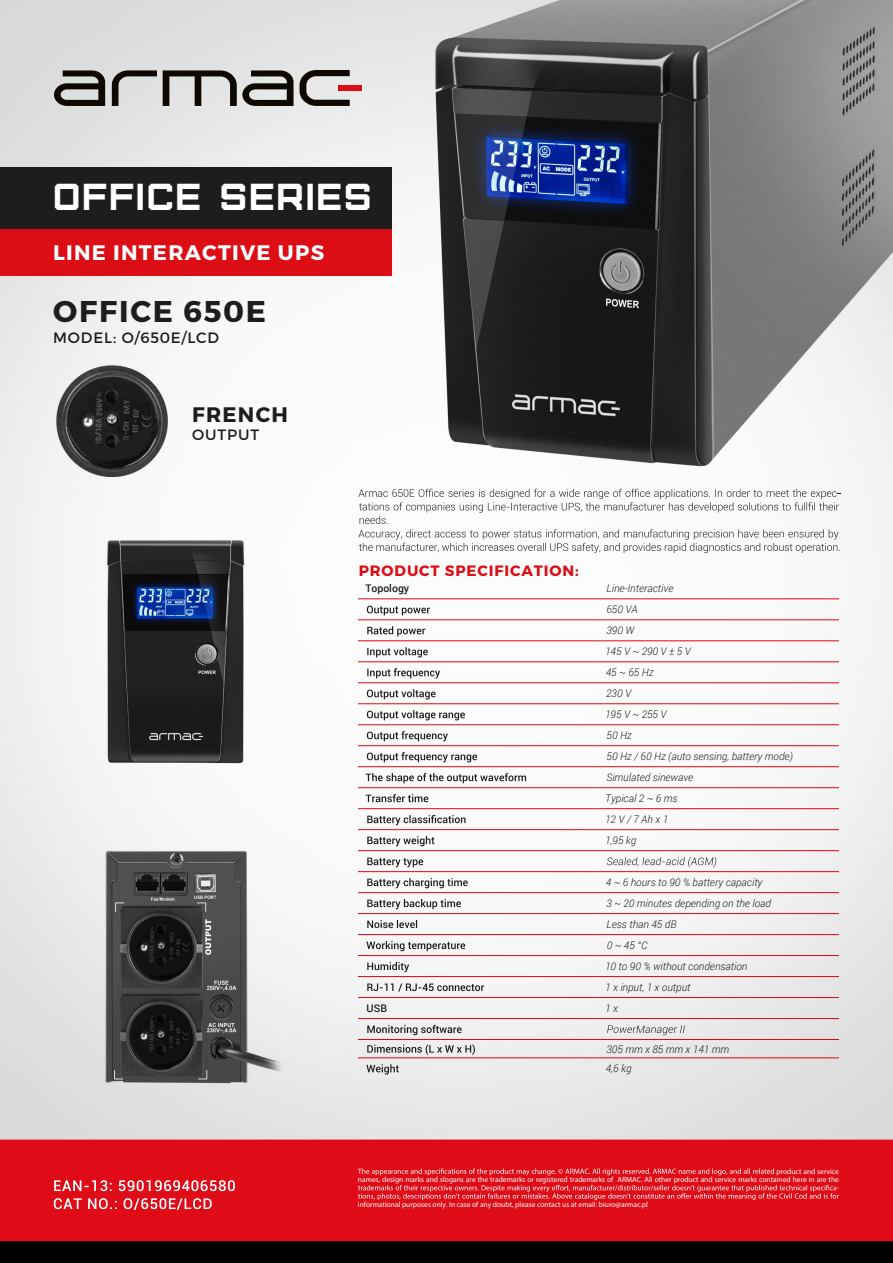
<style>
.page{position:relative;width:893px;height:1263px;background:#fff}
.page>*{position:absolute;margin:0;border:0;box-sizing:border-box;transform-origin:0 0}
.t1{font:37.5px "Furore";letter-spacing:.05em;color:#fff}
.t2{font:700 30px "Montserrat";letter-spacing:.06em;color:#1d1d1b}
.t3{font:700 21px "Montserrat";letter-spacing:.06em;color:#fff}
.t4{font:700 21px "Montserrat";letter-spacing:.06em;color:#1d1d1b}
.t5{font:15px "Montserrat";letter-spacing:.06em;color:#1d1d1b}
.t6{font:700 15px "Montserrat";letter-spacing:.06em;color:#dc0d15}
.t7{font:italic 300 10.5px/21px "Roboto";color:#1d1d1b}
.t8{font:500 10.5px "Roboto";color:#1d1d1b}
.t9{font:7.5px/8.2px "Myriad Pro";color:#fff;text-align:right}
</style>
<div class="page">
<img style="left:0;top:0;width:893px;height:1263px">
<svg style="left:358px;top:1168px;width:416px;height:7px;background:#e53c45"></svg>
<svg style="left:358px;top:1185px;width:481px;height:15px;background:#e43842"></svg>
<div style="left:0;top:229px;width:391px;height:47px;background:#dc0d15"></div>
<div style="left:0;top:168px;width:391px;height:61px;background:#1d1d1b"></div>
<svg style="left:54px;top:70px;width:51px;height:36px;background:#6d6a67"></svg>
<svg style="left:112px;top:70px;width:45px;height:36px;background:#a8a6a5"></svg>
<svg style="left:163px;top:70px;width:131px;height:36px;background:#8a8785"></svg>
<svg style="left:300px;top:70px;width:50px;height:36px;background:#8e8c8a"></svg>
<div style="left:338px;top:85px;width:24px;height:6px;background:#dc0d15"></div>
<svg style="left:359px;top:489px;width:481px;height:64px"></svg>
<hr style="left:358px;top:598px;width:240px;height:1px;background:#e30613">
<hr style="left:598px;top:598px;width:241px;height:1px;background:#e30613">
<hr style="left:358px;top:619px;width:240px;height:1px;background:#e30613">
<hr style="left:598px;top:619px;width:241px;height:1px;background:#e30613">
<hr style="left:358px;top:640px;width:240px;height:1px;background:#e30613">
<hr style="left:598px;top:640px;width:241px;height:1px;background:#e30613">
<hr style="left:358px;top:661px;width:240px;height:1px;background:#e30613">
<hr style="left:598px;top:661px;width:241px;height:1px;background:#e30613">
<hr style="left:358px;top:682px;width:240px;height:1px;background:#e30613">
<hr style="left:598px;top:682px;width:241px;height:1px;background:#e30613">
<hr style="left:358px;top:703px;width:240px;height:1px;background:#e30613">
<hr style="left:598px;top:703px;width:241px;height:1px;background:#e30613">
<hr style="left:358px;top:724px;width:240px;height:1px;background:#e30613">
<hr style="left:598px;top:724px;width:241px;height:1px;background:#e30613">
<hr style="left:358px;top:745px;width:240px;height:1px;background:#e30613">
<hr style="left:598px;top:745px;width:241px;height:1px;background:#e30613">
<hr style="left:358px;top:766px;width:240px;height:1px;background:#e30613">
<hr style="left:598px;top:766px;width:241px;height:1px;background:#e30613">
<hr style="left:358px;top:787px;width:240px;height:1px;background:#e30613">
<hr style="left:598px;top:787px;width:241px;height:1px;background:#e30613">
<hr style="left:358px;top:808px;width:240px;height:1px;background:#e30613">
<hr style="left:598px;top:808px;width:241px;height:1px;background:#e30613">
<hr style="left:358px;top:829px;width:240px;height:1px;background:#e30613">
<hr style="left:598px;top:829px;width:241px;height:1px;background:#e30613">
<hr style="left:358px;top:850px;width:240px;height:1px;background:#e30613">
<hr style="left:598px;top:850px;width:241px;height:1px;background:#e30613">
<hr style="left:358px;top:871px;width:240px;height:1px;background:#e30613">
<hr style="left:598px;top:871px;width:241px;height:1px;background:#e30613">
<hr style="left:358px;top:892px;width:240px;height:1px;background:#e30613">
<hr style="left:598px;top:892px;width:241px;height:1px;background:#e30613">
<hr style="left:358px;top:913px;width:240px;height:1px;background:#e30613">
<hr style="left:598px;top:913px;width:241px;height:1px;background:#e30613">
<hr style="left:358px;top:934px;width:240px;height:1px;background:#e30613">
<hr style="left:598px;top:934px;width:241px;height:1px;background:#e30613">
<hr style="left:358px;top:955px;width:240px;height:1px;background:#e30613">
<hr style="left:598px;top:955px;width:241px;height:1px;background:#e30613">
<hr style="left:358px;top:976px;width:240px;height:1px;background:#e30613">
<hr style="left:598px;top:976px;width:241px;height:1px;background:#e30613">
<hr style="left:358px;top:997px;width:240px;height:1px;background:#e30613">
<hr style="left:598px;top:997px;width:241px;height:1px;background:#e30613">
<hr style="left:358px;top:1018px;width:240px;height:1px;background:#e30613">
<hr style="left:598px;top:1018px;width:241px;height:1px;background:#e30613">
<hr style="left:358px;top:1039px;width:240px;height:1px;background:#e30613">
<hr style="left:598px;top:1039px;width:241px;height:1px;background:#e30613">
<hr style="left:358px;top:1057px;width:240px;height:1px;background:#e30613">
<hr style="left:598px;top:1057px;width:241px;height:1px;background:#e30613">
<svg style="left:367px;top:606px;width:63px;height:9px"></svg>
<svg style="left:367px;top:626px;width:58px;height:10px"></svg>
<svg style="left:367px;top:647px;width:61px;height:10px"></svg>
<svg style="left:367px;top:668px;width:73px;height:10px"></svg>
<svg style="left:367px;top:689px;width:69px;height:10px"></svg>
<svg style="left:367px;top:710px;width:98px;height:10px"></svg>
<svg style="left:367px;top:731px;width:81px;height:10px"></svg>
<svg style="left:367px;top:752px;width:110px;height:10px"></svg>
<svg style="left:366px;top:773px;width:160px;height:10px"></svg>
<svg style="left:366px;top:794px;width:62px;height:8px"></svg>
<svg style="left:367px;top:815px;width:99px;height:10px"></svg>
<svg style="left:367px;top:836px;width:67px;height:10px"></svg>
<svg style="left:367px;top:858px;width:56px;height:9px"></svg>
<svg style="left:607px;top:857px;width:109px;height:10px"></svg>
<svg style="left:367px;top:878px;width:101px;height:10px"></svg>
<svg style="left:367px;top:899px;width:94px;height:10px"></svg>
<svg style="left:367px;top:920px;width:50px;height:8px"></svg>
<svg style="left:366px;top:941px;width:99px;height:10px"></svg>
<svg style="left:367px;top:962px;width:42px;height:10px"></svg>
<svg style="left:367px;top:983px;width:117px;height:9px"></svg>
<svg style="left:367px;top:1025px;width:95px;height:10px"></svg>
<svg style="left:607px;top:1025px;width:78px;height:10px"></svg>
<svg style="left:367px;top:1044px;width:108px;height:11px"></svg>
<svg style="left:366px;top:1064px;width:33px;height:10px"></svg>
<svg style="left:54px;top:1180px;width:181px;height:11px"></svg>
<svg style="left:54px;top:1198px;width:158px;height:12px;background:#e8535c"></svg>
<h1 class="t1" style="left:53px;top:173px;width:320px">OFFICE SERIES</h1>
<h3 class="t3" style="left:53px;top:239px;width:273px">LINE INTERACTIVE UPS</h3>
<h2 class="t2" style="left:53px;top:292px;width:214px">OFFICE 650E</h2>
<h3 class="t5" style="left:53px;top:328px;width:168px">MODEL: O/650E/LCD</h3>
<h3 class="t4" style="left:192px;top:402px;width:97px">FRENCH</h3>
<h3 class="t5" style="left:192px;top:426px;width:69px">OUTPUT</h3>
<h3 class="t6" style="left:359px;top:562px;width:221px">PRODUCT SPECIFICATION:</h3>
<p class="t8" style="left:365px;top:581px;width:45px">Topology</p>
<p class="t7" style="left:605px;top:578px;width:189px">Line-Interactive<br>650 VA<br>390 W<br>145 V ~ 290 V ± 5 V<br>45 ~ 65 Hz<br>230 V<br>195 V ~ 255 V<br>50 Hz<br>50 Hz / 60 Hz (auto sensing, battery mode)<br>Simulated sinewave<br>Typical 2 ~ 6 ms<br>12 V / 7 Ah x 1<br>1,95 kg</p>
<p class="t7" style="left:605px;top:871px;width:167px">4 ~ 6 hours to 90 % battery capacity<br>3 ~ 20 minutes depending on the load<br>Less than 45 dB<br>0 ~ 45 °C<br>10 to 90 % without condensation<br>1 x input, 1 x output</p>
<p class="t8" style="left:367px;top:1001px;width:22px">USB</p>
<p class="t7" style="left:605px;top:997px;width:14px">1 x</p>
<p class="t7" style="left:606px;top:1039px;width:125px;line-height:19.6px">305 mm x 85 mm x 141 mm<br>4,6 kg</p>
<p class="t9" style="left:358px;top:1167px;width:482px">product and service<br>names, design marks and slogans are the trademarks or registered trademarks of ARMAC. All other product and service marks contained here in are the -</p>
<p class="t9" style="left:358px;top:1200px;width:292px">informational purposes only. In case of any doubt, please contact us at email: biuro@armac.pl</p>
</div>
